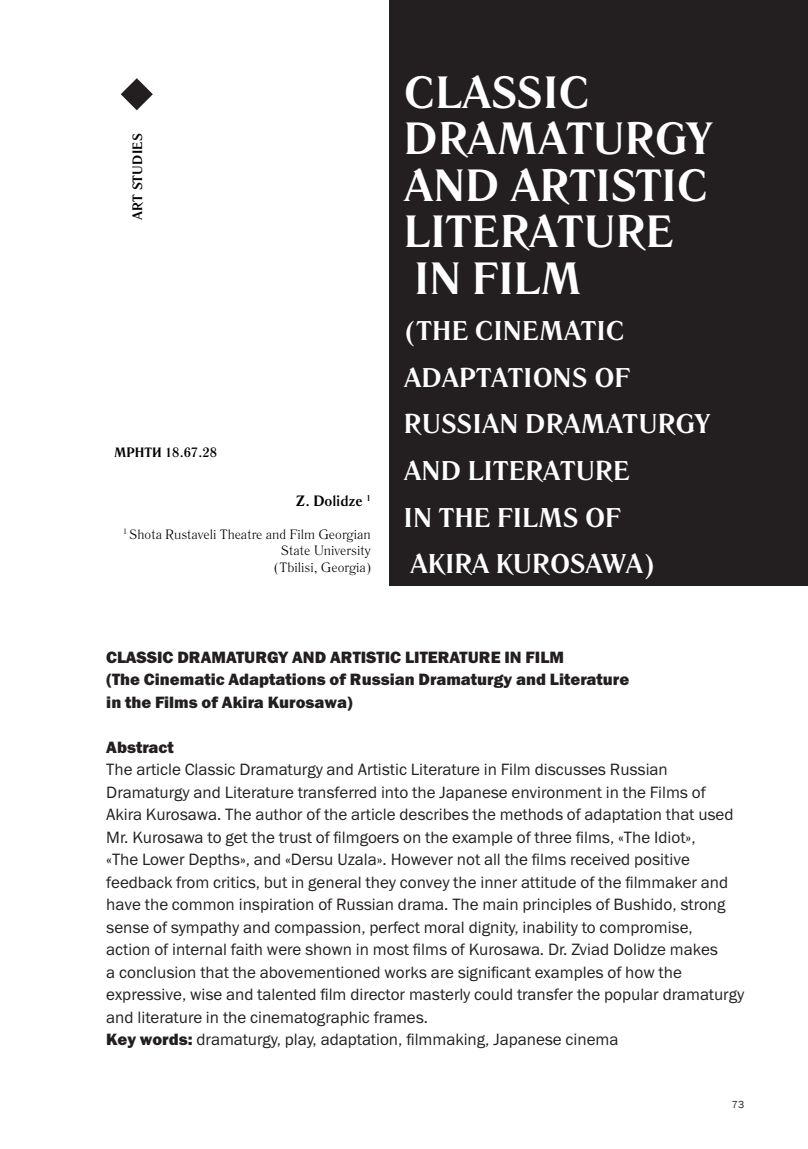
<style>
.page{position:relative;width:808px;height:1149px;background:#fff}
.page>*{position:absolute;margin:0;border:0;box-sizing:border-box;transform-origin:0 0}
.t1{font:700 45px/46.5px "Literaturnaya";letter-spacing:.01em;color:#fff}
.t2{font:700 27px/46.5px "Literaturnaya";letter-spacing:.01em;color:#fff}
.Заголовок_в_тексте{font:16.5px/22.5px "Franklin Gothic ITC";color:#231f20}
.Заголовок_в_тексте-2{font:800 16.5px "Franklin Gothic ITC";color:#231f20}
.t3{font:700 15px "Literaturnaya";color:#000}
.t4{font:13.5px/16.5px "Literaturnaya";color:#000;text-align:right}
.t5{font:700 13.5px "Literaturnaya C";color:#000}
.Рубрика{font:700 13.5px "Literaturnaya";letter-spacing:.025em;color:#000}
.t6{font:10.5px "Franklin Gothic";color:#231f20}
.s1{font-weight:800}
</style>
<div class="page">
<div style="left:389px;top:0;width:419px;height:585px;background:#231f20"></div>
<svg style="left:121px;top:78px;width:32px;height:32px"></svg>
<p class="Рубрика" style="left:129px;top:220px;width:88px;rotate:-90deg">ART STUDIES</p>
<p class="t5" style="left:114px;top:444px;width:104px">МРНТИ 18.67.28</p>
<p class="t3" style="left:296px;top:491px;width:76px">Z. Dolidze <sup>1</sup></p>
<p class="t4" style="left:123px;top:526px;width:249px"><sup>1</sup> Shota Rustaveli Theatre and Film Georgian<br>State University</p>
<p class="t4" style="left:275px;top:559px;width:98px">(Tbilisi, Georgia)</p>
<p class="t1" style="left:404px;top:71px;width:309px">CLASSIC<br>DRAMATURGY<br>AND ARTISTIC<br>LITERATURE</p>
<p class="t1" style="left:414px;top:257px;width:168px">IN FILM</p>
<p class="t2" style="left:404px;top:309px;width:227px">(THE CINEMATIC<br>ADAPTATIONS OF</p>
<p class="t2" style="left:404px;top:402px;width:307px">RUSSIAN DRAMATURGY<br>AND LITERATURE</p>
<p class="t2" style="left:404px;top:495px;width:218px">IN THE FILMS OF</p>
<p class="t2" style="left:410px;top:541px;width:247px">AKIRA KUROSAWA)</p>
<p class="Заголовок_в_тексте-2" style="left:106px;top:646px;width:459px">CLASSIC DRAMATURGY AND ARTISTIC LITERATURE IN FILM</p>
<p class="Заголовок_в_тексте-2" style="left:106px;top:668px;width:524px">(The Cinematic Adaptations of Russian Dramaturgy and Literature</p>
<p class="Заголовок_в_тексте-2" style="left:106px;top:691px;width:248px">in the Films of Akira Kurosawa)</p>
<p class="Заголовок_в_тексте-2" style="left:106px;top:736px;width:69px">Abstract</p>
<p class="Заголовок_в_тексте" style="left:106px;top:758px;width:639px">The article Classic Dramaturgy and Artistic Literature in Film discusses Russian Dramaturgy and Literature transferred into the Japanese environment in the Films of Akira Kurosawa. The author of the article describes the methods of adaptation that used Mr. Kurosawa to get the trust of filmgoers on the example of three films, «The Idiot»,<br>«The Lower Depths», and «Dersu Uzala». However not all the films received positive feedback from critics, but in general they convey the inner attitude of the filmmaker and have the common inspiration of Russian drama. The main principles of Bushido, strong sense of sympathy and compassion, perfect moral dignity, inability to compromise,<br>action of internal faith were shown in most films of Kurosawa. Dr. Zviad Dolidze makes<br>a conclusion that the abovementioned works are significant examples of how the expressive, wise and talented film director masterly could transfer the popular dramaturgy and literature in the cinematographic frames.</p>
<p class="Заголовок_в_тексте" style="left:106px;top:1028px;width:514px"><span class="s1">Key words:</span> dramaturgy, play, adaptation, filmmaking, Japanese cinema</p>
<p class="t6" style="left:732px;top:1098px;width:14px">73</p>
</div>
